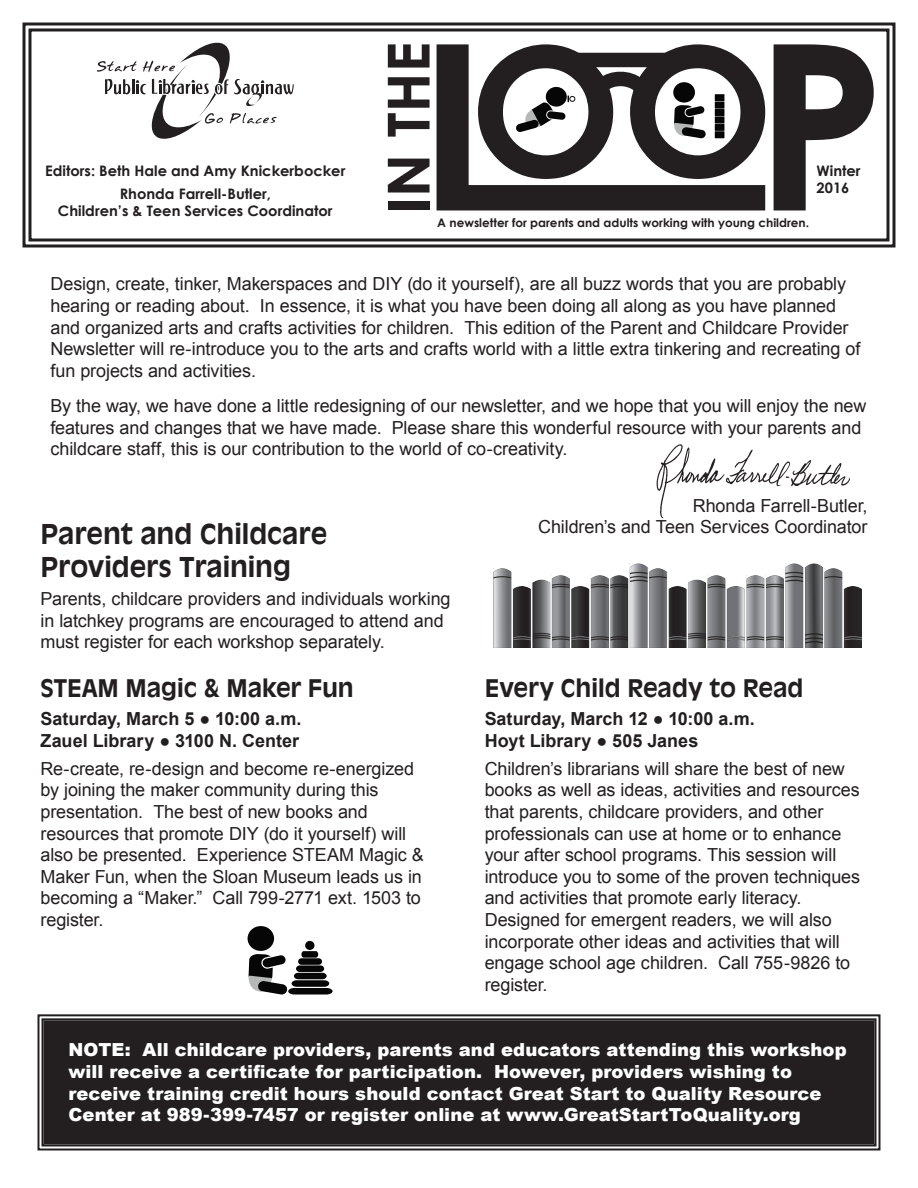
<style>
.page{position:relative;width:918px;height:1188px;background:#fff}
.page>*{position:absolute;margin:0;border:0;box-sizing:border-box;transform-origin:0 0}
.t1{font:700 27px "Antique Olive";letter-spacing:-.005em;color:#231f20}
.t2{font:700 24px "Antique Olive";letter-spacing:-.005em;color:#231f20}
.t3{font:18px/21.6px "Arial";letter-spacing:-.005em;color:#231f20}
.t4{font:900 18px/21.6px "Arial";letter-spacing:.005em;color:#fff}
.t5{font:700 18px "Arial";color:#231f20}
.t6{font:700 14.4px/17.4px "Century Gothic";color:#231f20}
.t7{font:700 11.85px "Century Gothic";color:#231f20}
</style>
<div class="page">
<div style="left:37px;top:1014px;width:844px;height:137px;background:#231f20"></div>
<div style="left:42px;top:1018px;width:834px;height:128px;border:2px solid #231f20"></div>
<svg style="left:22px;top:22px;width:874px;height:226px"></svg>
<div style="left:29px;top:29px;width:860px;height:212px;border:3px solid #231f20"></div>
<img style="left:656px;top:437px;width:194px;height:82px">
<div style="left:305px;top:941px;width:9px;height:9px;background:#050605;border-radius:50%"></div>
<div style="left:248px;top:926px;width:26px;height:25px;background:#050605;border-radius:50%"></div>
<svg style="left:248px;top:951px;width:85px;height:44px"></svg>
<img style="left:493px;top:564px;width:368px;height:83px">
<p class="t6" style="left:45px;top:158px;width:302px;line-height:23.1px;text-align:center">Editors: Beth Hale and Amy Knickerbocker<br>Rhonda Farrell-Butler,</p>
<p class="t6" style="left:58px;top:202px;width:276px">Children’s &amp; Teen Services Coordinator</p>
<p class="t6" style="left:817px;top:161px;width:46px">Winter<br>2016</p>
<p class="t7" style="left:437px;top:213px;width:373px">A newsletter for parents and adults working with young children.</p>
<p class="t3" style="left:50px;top:274px;width:811px">Design, create, tinker, Makerspaces and DIY (do it yourself), are all buzz words that you are probably hearing or reading about. In essence, it is what you have been doing all along as you have planned and organized arts and crafts activities for children. This edition of the Parent and Childcare Provider Newsletter will re-introduce you to the arts and crafts world with a little extra tinkering and recreating of fun projects and activities.</p>
<p class="t3" style="left:50px;top:395px;width:817px">By the way, we have done a little redesigning of our newsletter, and we hope that you will enjoy the new features and changes that we have made. Please share this wonderful resource with your parents and childcare staff, this is our contribution to the world of co-creativity.</p>
<p class="t1" style="left:40px;top:518px;width:288px">Parent and Childcare</p>
<p class="t1" style="left:40px;top:550px;width:252px">Providers Training</p>
<p class="t3" style="left:40px;top:588px;width:412px">Parents, childcare providers and individuals working in latchkey programs are encouraged to attend and must register for each workshop separately.</p>
<p class="t2" style="left:40px;top:673px;width:315px">STEAM Magic &amp; Maker Fun</p>
<p class="t5" style="left:40px;top:707px;width:262px">Saturday, March 5 ● 10:00 a.m.</p>
<p class="t5" style="left:40px;top:728px;width:260px">Zauel Library ● 3100 N. Center</p>
<p class="t3" style="left:40px;top:758px;width:385px">Re-create, re-design and become re-energized by joining the maker community during this presentation. The best of new books and resources that promote DIY (do it yourself) will also be presented. Experience STEAM Magic &amp; Maker Fun, when the Sloan Museum leads us in becoming a “Maker.” Call 799-2771 ext. 1503 to register.</p>
<p class="t3" style="left:693px;top:495px;width:176px">Rhonda Farrell-Butler,</p>
<p class="t3" style="left:538px;top:517px;width:331px">Children’s and Teen Services Coordinator</p>
<p class="t2" style="left:485px;top:673px;width:320px">Every Child Ready to Read</p>
<p class="t5" style="left:485px;top:707px;width:272px">Saturday, March 12 ● 10:00 a.m.</p>
<p class="t5" style="left:485px;top:728px;width:215px">Hoyt Library ● 505 Janes</p>
<p class="t3" style="left:485px;top:758px;width:377px">Children’s librarians will share the best of new books as well as ideas, activities and resources that parents, childcare providers, and other professionals can use at home or to enhance your after school programs. This session will introduce you to some of the proven techniques and activities that promote early literacy.<br>Designed for emergent readers, we will also incorporate other ideas and activities that will engage school age children. Call 755-9826 to register.</p>
<p class="t4" style="left:68px;top:1039px;width:780px">NOTE: All childcare providers, parents and educators attending this workshop will receive a certificate for participation. However, providers wishing to receive training credit hours should contact Great Start to Quality Resource Center at 989-399-7457 or register online at www.GreatStartToQuality.org</p>
</div>
